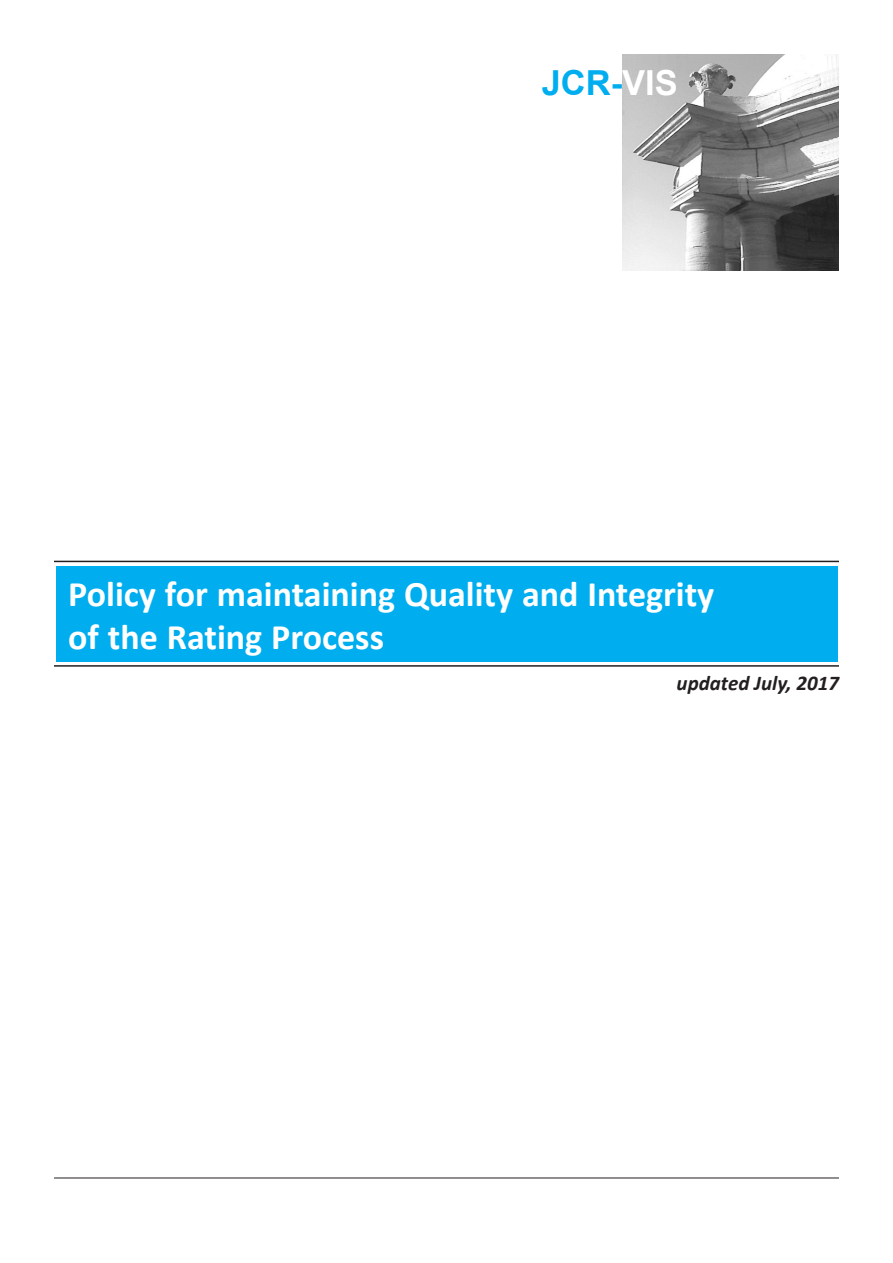
<style>
.page{position:relative;width:893px;height:1263px;background:#fff}
.page>*{position:absolute;margin:0;border:0;box-sizing:border-box;transform-origin:0 0}
.t1{font:700 36px/43.2px "Calibri";color:#fff}
.t2{font:700 34.5px "Arial";color:#00aeef}
.t3{font:italic 700 21px "Calibri";color:#231f20}
.s1{color:#fff}
</style>
<div class="page">
<img style="left:623px;top:54px;width:216px;height:216px">
<hr style="left:54px;top:665px;width:785px;height:2px;background:#231f20">
<hr style="left:54px;top:561px;width:785px;height:1px;background:#231f20">
<div style="left:56px;top:566px;width:781px;height:95px;background:#00aeef"></div>
<hr style="left:54px;top:1177px;width:785px;height:1px;background:#231f20">
<p class="t2" style="left:542px;top:60px;width:138px">JCR-<span class="s1">VIS</span></p>
<p class="t1" style="left:68px;top:572px;width:648px">Policy for maintaining Quality and Integrity of the Rating Process</p>
<p class="t3" style="left:677px;top:669px;width:164px">updated July, 2017</p>
</div>
